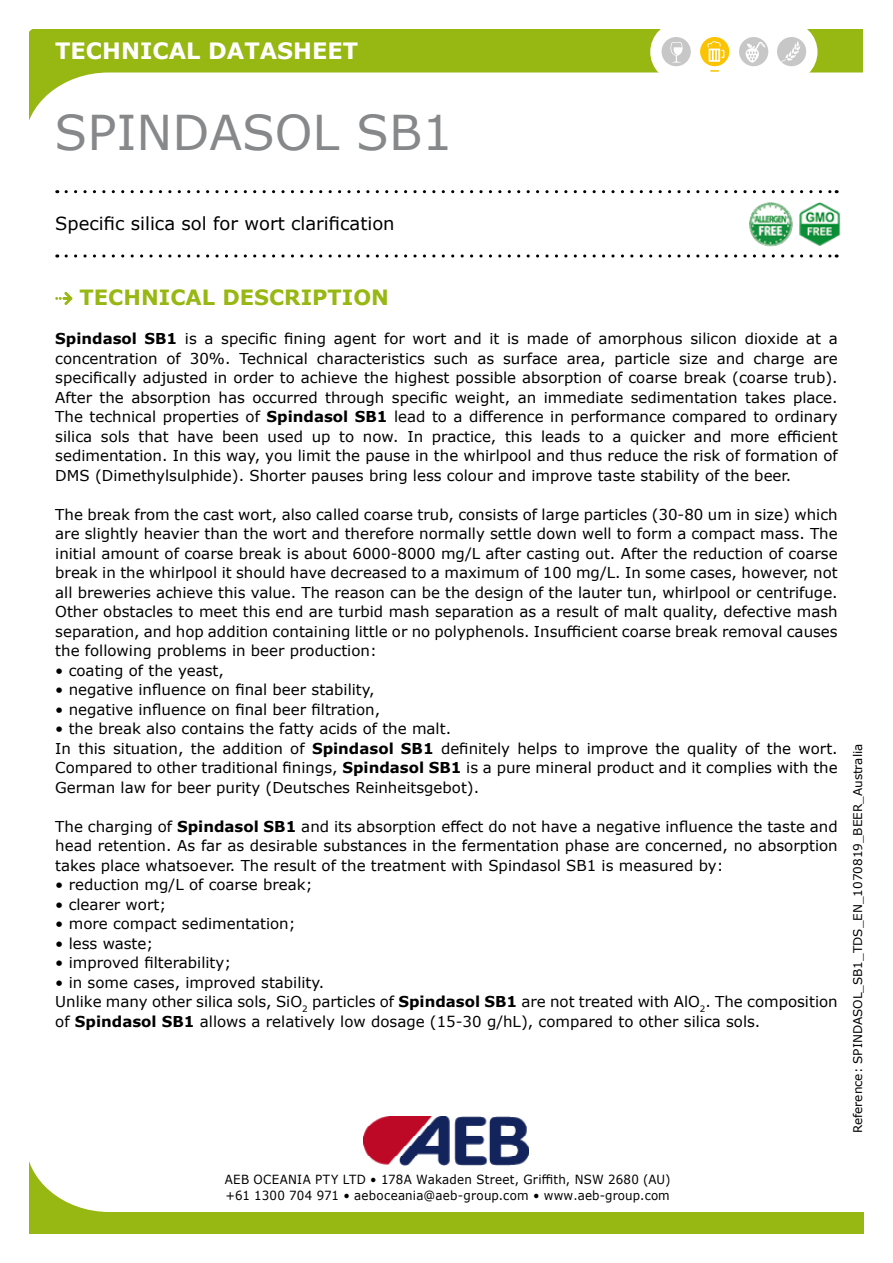
<style>
.page{position:relative;width:893px;height:1263px;background:#fff}
.page>*{position:absolute;margin:0;border:0;box-sizing:border-box;transform-origin:0 0}
.t1{font:48px "Verdana";color:#87888a}
.t2{font:700 22.5px "Verdana";color:#fff}
.t3{font:700 21px "Verdana";color:#97b712}
.t4{font:18px "Verdana";color:#000}
.t5{font:15px/19.5px "Verdana";color:#000;text-align:justify}
.t6{font:12.6px/15.1px "Verdana";letter-spacing:.02em;color:#000;scale:.94 1}
.t7{font:12px "Verdana";color:#000}
.s1{font-weight:700}
</style>
<div class="page">
<svg style="left:30px;top:1164px;width:834px;height:69px"></svg>
<svg style="left:66px;top:190px;width:771px;height:3px"></svg>
<svg style="left:66px;top:254px;width:771px;height:4px"></svg>
<svg style="left:29px;top:30px;width:834px;height:91px"></svg>
<div style="left:650px;top:22px;width:167px;height:60px;background:#fff;border-radius:30px"></div>
<div style="left:777px;top:37px;width:29px;height:29px;background:#c7c7c7;border-radius:50%"></div>
<svg style="left:781px;top:41px;width:19px;height:21px"></svg>
<div style="left:739px;top:37px;width:29px;height:29px;background:#c7c7c7;border-radius:50%"></div>
<div style="left:662px;top:37px;width:29px;height:29px;background:#c7c7c7;border-radius:50%"></div>
<div style="left:700px;top:37px;width:29px;height:29px;background:#fcc400;border-radius:50%"></div>
<svg style="left:707px;top:41px;width:17px;height:21px"></svg>
<svg style="left:670px;top:42px;width:13px;height:21px"></svg>
<svg style="left:746px;top:42px;width:20px;height:21px"></svg>
<svg style="left:710px;top:70px;width:9px;height:2px"></svg>
<img style="left:364px;top:1116px;width:164px;height:49px">
<svg style="left:55px;top:292px;width:17px;height:13px"></svg>
<img style="left:750px;top:203px;width:90px;height:44px">
<h2 class="t2" style="left:55px;top:35px;width:304px">TECHNICAL DATASHEET</h2>
<h1 class="t1" style="left:55px;top:100px;width:399px">SPINDASOL SB1</h1>
<p class="t4" style="left:55px;top:211px;width:341px">Specific silica sol for wort clarification</p>
<h3 class="t3" style="left:80px;top:282px;width:311px">TECHNICAL DESCRIPTION</h3>
<p class="t5" style="left:55px;top:329px;width:784px"><span class="s1">Spindasol SB1</span> is a specific fining agent for wort and it is made of amorphous silicon dioxide at a concentration of 30%. Technical characteristics such as surface area, particle size and charge are specifically adjusted in order to achieve the highest possible absorption of coarse break (coarse trub).<br>After the absorption has occurred through specific weight, an immediate sedimentation takes place.<br>The technical properties of <span class="s1">Spindasol SB1</span> lead to a difference in performance compared to ordinary silica sols that have been used up to now. In practice, this leads to a quicker and more efficient sedimentation. In this way, you limit the pause in the whirlpool and thus reduce the risk of formation of DMS (Dimethylsulphide). Shorter pauses bring less colour and improve taste stability of the beer.</p>
<p class="t5" style="left:55px;top:504px;width:784px">The break from the cast wort, also called coarse trub, consists of large particles (30-80 um in size) which are slightly heavier than the wort and therefore normally settle down well to form a compact mass. The initial amount of coarse break is about 6000-8000 mg/L after casting out. After the reduction of coarse break in the whirlpool it should have decreased to a maximum of 100 mg/L. In some cases, however, not all breweries achieve this value. The reason can be the design of the lauter tun, whirlpool or centrifuge.<br>Other obstacles to meet this end are turbid mash separation as a result of malt quality, defective mash separation, and hop addition containing little or no polyphenols. Insufficient coarse break removal causes the following problems in beer production:</p>
<p class="t5" style="left:55px;top:660px;width:170px">• coating of the yeast,</p>
<p class="t5" style="left:55px;top:680px;width:321px">• negative influence on final beer stability,</p>
<p class="t5" style="left:55px;top:699px;width:326px">• negative influence on final beer filtration,</p>
<p class="t5" style="left:55px;top:719px;width:784px;text-align:left">• the break also contains the fatty acids of the malt.<br>In this situation, the addition of <span class="s1">Spindasol SB1</span> definitely helps to improve the quality of the wort.<br>Compared to other traditional finings, <span class="s1">Spindasol SB1</span> is a pure mineral product and it complies with the German law for beer purity (Deutsches Reinheitsgebot).</p>
<p class="t5" style="left:55px;top:816px;width:784px">The charging of <span class="s1">Spindasol SB1</span> and its absorption effect do not have a negative influence the taste and head retention. As far as desirable substances in the fermentation phase are concerned, no absorption takes place whatsoever. The result of the treatment with Spindasol SB1 is measured by:</p>
<p class="t5" style="left:55px;top:875px;width:259px">• reduction mg/L of coarse break;</p>
<p class="t5" style="left:55px;top:894px;width:112px">• clearer wort;</p>
<p class="t5" style="left:55px;top:914px;width:242px">• more compact sedimentation;</p>
<p class="t5" style="left:55px;top:933px;width:100px">• less waste;</p>
<p class="t5" style="left:55px;top:953px;width:177px">• improved filterability;</p>
<p class="t5" style="left:55px;top:972px;width:784px;text-align:left">• in some cases, improved stability.<br>Unlike many other silica sols, SiO<sub>2</sub> particles of <span class="s1">Spindasol SB1</span> are not treated with AlO<sub>2</sub>. The composition of <span class="s1">Spindasol SB1</span> allows a relatively low dosage (15-30 g/hL), compared to other silica sols.</p>
<p class="t7" style="left:850px;top:1133px;width:391px;rotate:-90deg">Reference: SPINDASOL_SB1_TDS_EN_1070819_BEER_Australia</p>
<p class="t6" style="left:225px;top:1172px;width:476px">AEB OCEANIA PTY LTD • 178A Wakaden Street, Griffith, NSW 2680 (AU) +61 1300 704 971 • aeboceania@aeb-group.com • www.aeb-group.com</p>
</div>
